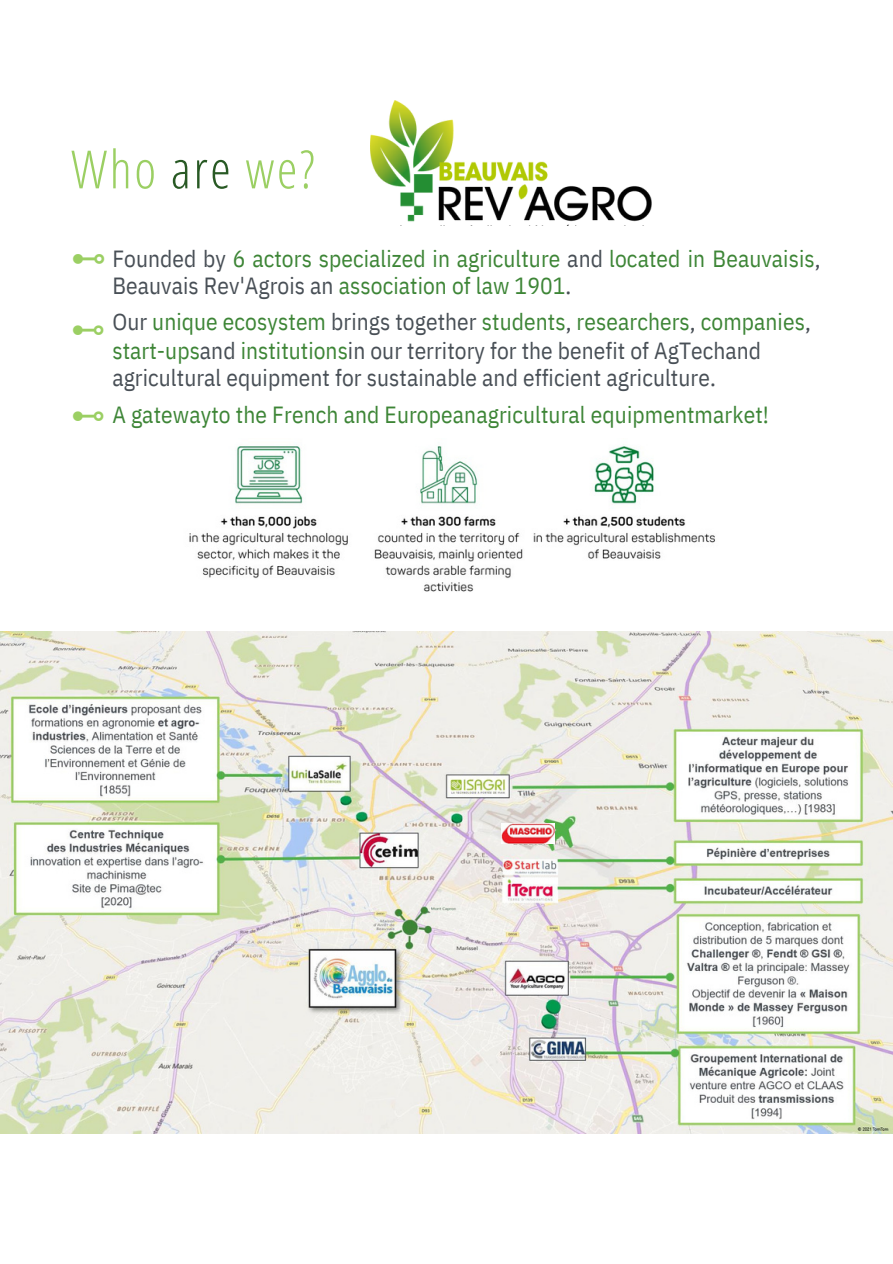
<style>
.page{position:relative;width:893px;height:1264px;background:#fff}
.page>*{position:absolute;margin:0;border:0;box-sizing:border-box;transform-origin:0 0}
.t1{font:300 52.65px "Open Sans Condensed";letter-spacing:.045em;color:#9bcf63}
.t2{font:34.35px "DejaVu Sans";color:#9bcf63}
.t3{font:23.4px/28px "IBM Plex Sans Cond";letter-spacing:.005em;color:#484f56}
.t4{font:23.4px/27.5px "IBM Plex Sans Cond";letter-spacing:.005em;color:#3d8536}
.s1{color:#285924}
.s2{font-family:"DejaVu Sans";font-size:35.1px;color:#9bcf63}
.s3{color:#484f56}
.s4{color:#3d8536}
</style>
<div class="page">
<img style="left:189px;top:446px;width:526px;height:146px">
<img style="left:371px;top:100px;width:280px;height:125px">
<img style="left:0;top:631px;width:892px;height:502px">
<img style="left:501px;top:823px;width:53px;height:20px">
<h1 class="t1" style="left:71px;top:132px;width:245px">Who <span class="s1">are</span> we?</h1>
<p class="t4" style="left:112px;top:244px;width:709px;text-indent:-41px"><span class="s2">⊷</span> <span class="s3">Founded by</span> 6 actors specialized in agriculture <span class="s3">and</span> located in Beauvaisis<span class="s3">,<br>Beauvais Rev'Agrois an</span> association of law 1901<span class="s3">.</span></p>
<p class="t3" style="left:112px;top:307px;width:700px">Our <span class="s4">unique ecosystem</span> brings together <span class="s4">students</span>, <span class="s4">researchers</span>, <span class="s4">companies</span>, <span class="s4">start-ups</span>and <span class="s4">institutions</span>in our territory for the benefit of AgTechand agricultural equipment for sustainable and efficient agriculture.</p>
<p class="t4" style="left:112px;top:400px;width:658px">A gatewayto the French and Europeanagricultural equipmentmarket!</p>
<h2 class="t2" style="left:71px;top:309px;width:36px">⊷</h2>
<h2 class="t2" style="left:71px;top:395px;width:36px">⊷</h2>
</div>
